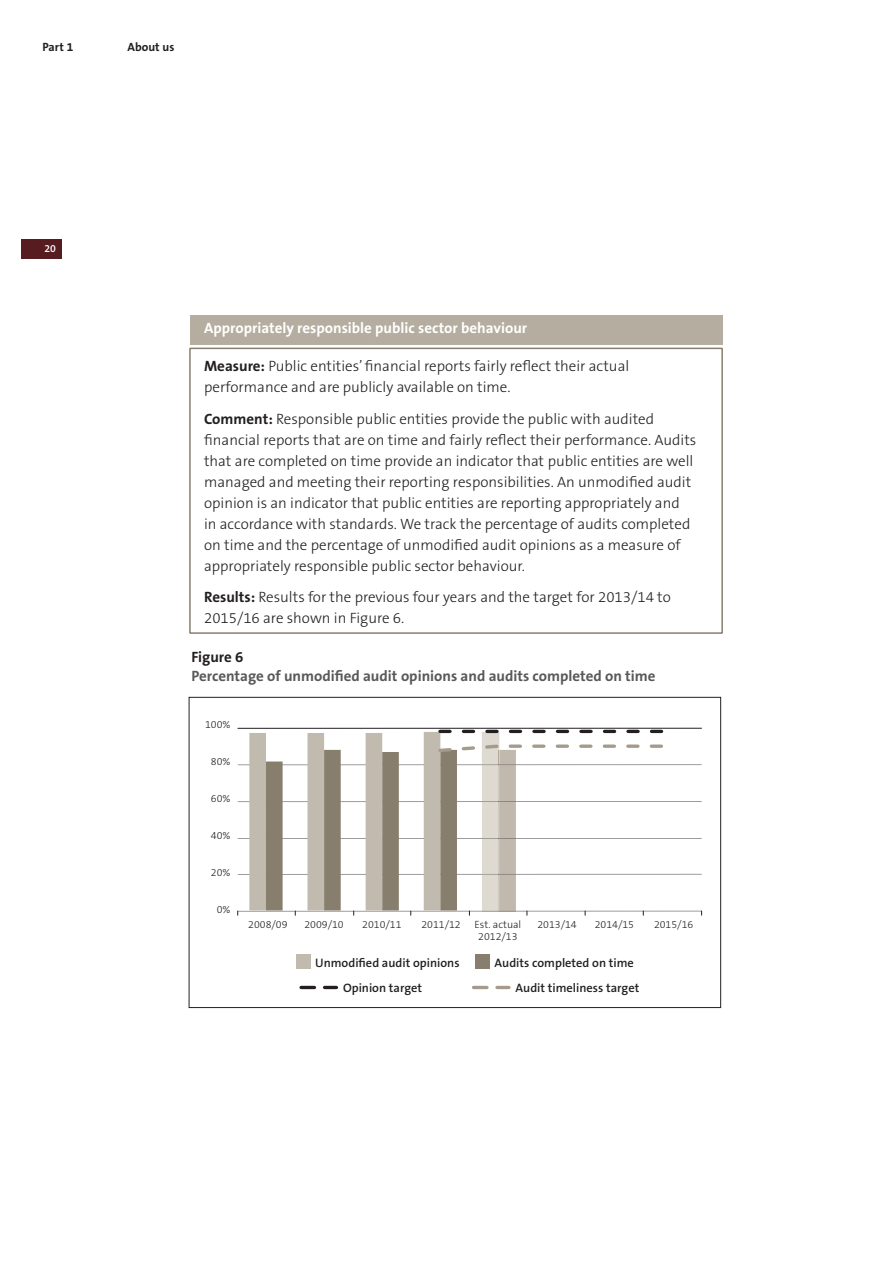
<style>
.page{position:relative;width:893px;height:1263px;background:#fff}
.page>*{position:absolute;margin:0;border:0;box-sizing:border-box;transform-origin:0 0}
.t1{font:300 15px/21px "The Sans OT3";color:#231f20}
.t2{font:700 15px "The Sans OT7";color:#58595b}
.t3{font:700 15px "The Sans OT7";color:#fff}
.t4{font:700 15px "The Sans OT7";color:#231f20}
.t5{font:600 12.3px "The Sans OT6";color:#231f20}
.t6{font:700 12px "The Sans OT7";color:#231f20}
.t7{font:300 10.5px "The Sans OT3";color:#231f20}
.t8{font:600 10.5px "The Sans OT6";color:#fff}
.s1{font-family:"The Sans OT7";font-weight:700}
</style>
<div class="page">
<div style="left:21px;top:239px;width:41px;height:19px;background:#571c1f"></div>
<hr style="left:238px;top:728px;width:463px;height:1px;background:#231f20">
<div style="left:296px;top:954px;width:15px;height:15px;background:#c1baae"></div>
<div style="left:475px;top:954px;width:15px;height:15px;background:#887e6e"></div>
<div style="left:189px;top:697px;width:532px;height:311px;border:1px solid #231f20"></div>
<svg style="left:473px;top:986px;width:36px;height:3px"></svg>
<svg style="left:301px;top:986px;width:35px;height:3px"></svg>
<svg style="left:237px;top:730px;width:465px;height:185px"></svg>
<div style="left:189px;top:348px;width:534px;height:286px;border:2px solid #887e6e"></div>
<div style="left:190px;top:315px;width:533px;height:29px;background:#b5ada0"></div>
<p class="t6" style="left:42px;top:42px;width:32px">Part 1</p>
<p class="t6" style="left:128px;top:42px;width:48px">About us</p>
<p class="t8" style="left:44px;top:244px;width:13px">20</p>
<p class="t3" style="left:204px;top:322px;width:325px">Appropriately responsible public sector behaviour</p>
<p class="t1" style="left:204px;top:357px;width:427px"><span class="s1">Measure:</span> Public entities’ financial reports fairly reflect their actual performance and are publicly available on time.</p>
<p class="t1" style="left:204px;top:410px;width:494px"><span class="s1">Comment:</span> Responsible public entities provide the public with audited financial reports that are on time and fairly reflect their performance. Audits that are completed on time provide an indicator that public entities are well managed and meeting their reporting responsibilities. An unmodified audit opinion is an indicator that public entities are reporting appropriately and<br>in accordance with standards. We track the percentage of audits completed on time and the percentage of unmodified audit opinions as a measure of appropriately responsible public sector behaviour.</p>
<p class="t1" style="left:204px;top:588px;width:468px"><span class="s1">Results:</span> Results for the previous four years and the target for 2013/14 to<br>2015/16 are shown in Figure 6.</p>
<p class="t4" style="left:191px;top:651px;width:53px">Figure 6</p>
<p class="t2" style="left:191px;top:670px;width:466px">Percentage of unmodified audit opinions and audits completed on time</p>
<p class="t7" style="left:205px;top:720px;width:27px">100%</p>
<p class="t7" style="left:211px;top:757px;width:21px">80%</p>
<p class="t7" style="left:211px;top:794px;width:21px">60%</p>
<p class="t7" style="left:211px;top:831px;width:21px">40%</p>
<p class="t7" style="left:211px;top:868px;width:21px">20%</p>
<p class="t7" style="left:217px;top:905px;width:15px">0%</p>
<p class="t7" style="left:248px;top:920px;width:41px">2008/09</p>
<p class="t7" style="left:304px;top:920px;width:41px">2009/10</p>
<p class="t7" style="left:362px;top:920px;width:41px">2010/11</p>
<p class="t7" style="left:421px;top:920px;width:41px">2011/12</p>
<p class="t7" style="left:475px;top:920px;width:48px">Est. actual</p>
<p class="t7" style="left:537px;top:920px;width:41px">2013/14</p>
<p class="t7" style="left:595px;top:920px;width:41px">2014/15</p>
<p class="t7" style="left:654px;top:920px;width:41px">2015/16</p>
<p class="t7" style="left:478px;top:932px;width:41px">2012/13</p>
<p class="t5" style="left:315px;top:958px;width:146px">Unmodified audit opinions</p>
<p class="t5" style="left:494px;top:958px;width:141px">Audits completed on time</p>
<p class="t5" style="left:343px;top:982px;width:81px">Opinion target</p>
<p class="t5" style="left:516px;top:982px;width:125px">Audit timeliness target</p>
</div>
